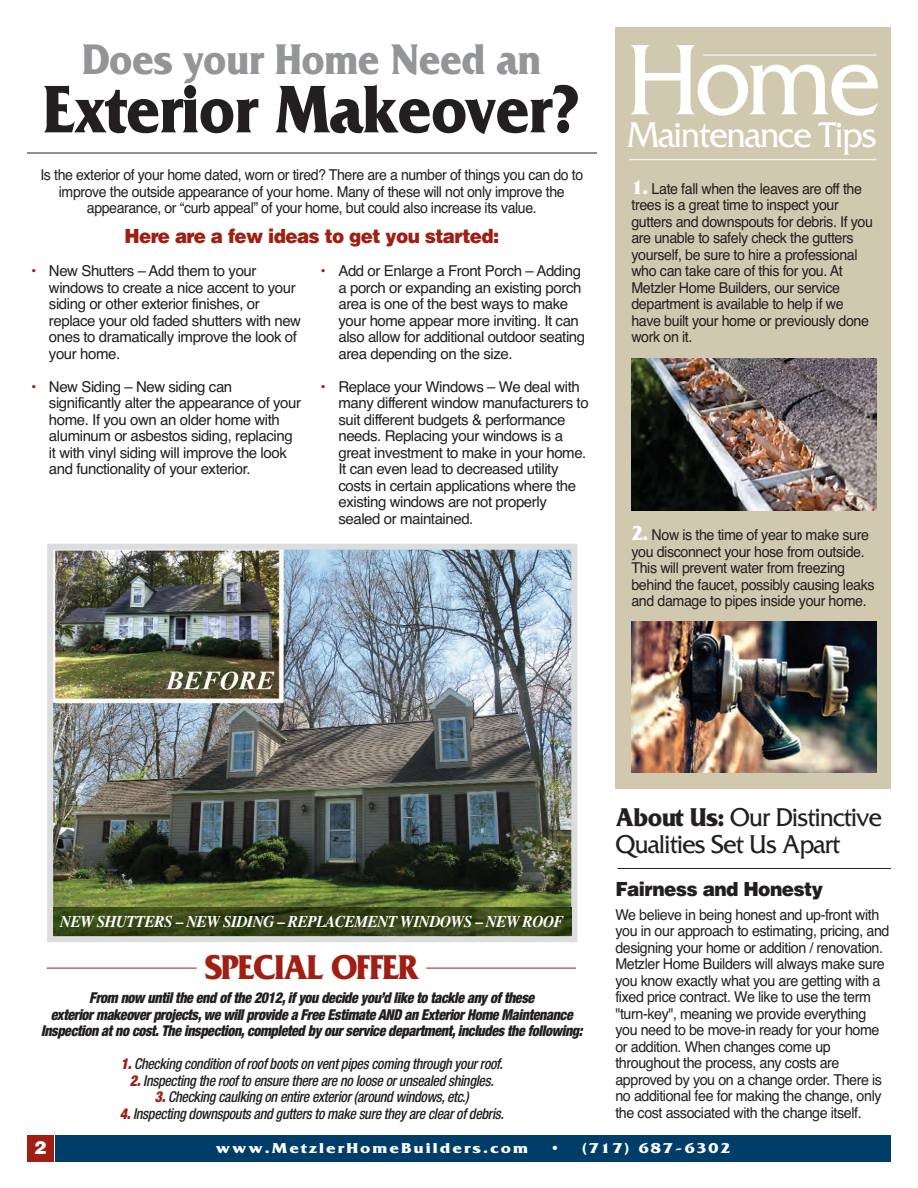
<style>
.page{position:relative;width:918px;height:1188px;background:#fff}
.page>*{position:absolute;margin:0;border:0;box-sizing:border-box;transform-origin:0 0}
.t1{font:105px "Friz Quadrata";color:#fff;scale:.93 1}
.t2{font:700 70.5px "Friz Quadrata";letter-spacing:-.01em;color:#231f20;scale:.9 1}
.t3{font:700 45px "Friz Quadrata";letter-spacing:-.01em;color:#939598;scale:.9 1}
.t4{font:37.5px "Friz Quadrata";letter-spacing:-.03em;color:#fff;scale:.93 1}
.t5{font:700 36px "Friz Quadrata";letter-spacing:-.03em;color:#a01e12;scale:.93 1}
.t6{font:27px/27px "Friz Quadrata";letter-spacing:-.03em;color:#231f20;scale:.93 1}
.t7{font:900 19.5px "Helvetica";letter-spacing:-.035em;color:#a01e12;scale:.94 1}
.t8{font:900 19.5px "Helvetica";letter-spacing:-.035em;color:#231f20;scale:.95 1}
.t9{font:900 18px "Helvetica";color:#fff}
.t10{font:italic 700 16.5px "Times";letter-spacing:-.03em;color:#fff;scale:.93 1}
.t11{font:15px/16.5px "Helvetica";letter-spacing:-.03em;color:#231f20;scale:.95 1}
.t12{font:15px/16.5px "Helvetica";letter-spacing:-.03em;color:#231f20}
.t13{font:italic 500 condensed 15px "Helvetica Neue";letter-spacing:-.02em;color:#231f20;scale:.93 1}
.t14{font:italic 900 condensed 15px/16.5px "Helvetica Neue";letter-spacing:-.025em;color:#231f20;text-align:center;scale:.93 1}
.t15{font:15px/16.5px "Helvetica";letter-spacing:-.03em;color:#231f20;text-align:center;scale:.94 1}
.t16{font:700 15px "Friz Quadrata";letter-spacing:.11em;color:#fff;scale:1.19 1}
.t17{font:700 15px "Friz Quadrata";letter-spacing:.11em;color:#fff}
.s1{color:#a01e12}
.s2{font-family:"Friz Quadrata";font-weight:700;font-size:21px;color:#fff}
.s3{font-weight:900;color:#a01e12}
.s4{font-weight:700}
</style>
<div class="page">
<div style="left:616px;top:27px;width:275px;height:761px;background:#d1c9af"></div>
<img style="left:54px;top:551px;width:516px;height:357px">
<div style="left:47px;top:544px;width:530px;height:398px;border:6px solid #dcdddf"></div>
<div style="left:27px;top:1135px;width:27px;height:27px;background:#a01e12"></div>
<div style="left:56px;top:1135px;width:835px;height:27px;background:#003e69"></div>
<hr style="left:27px;top:153px;width:570px;height:1px;background:#231f20">
<hr style="left:47px;top:968px;width:150px;height:1px;background:#a01e12">
<hr style="left:426px;top:968px;width:150px;height:1px;background:#a01e12">
<hr style="left:703px;top:55px;width:173px;height:1px;background:#fff">
<hr style="left:629px;top:159px;width:247px;height:1px;background:#fff">
<hr style="left:617px;top:868px;width:274px;height:1px;background:#231f20">
<img style="left:632px;top:359px;width:245px;height:152px">
<img style="left:632px;top:621px;width:245px;height:152px">
<img style="left:53px;top:908px;width:518px;height:28px">
<h3 class="t3" style="left:82px;top:43px;width:512px">Does your Home Need an</h3>
<h2 class="t2" style="left:43px;top:85px;width:598px">Exterior Makeover?</h2>
<p class="t15" style="left:40px;top:168px;width:579px">Is the exterior of your home dated, worn or tired? There are a number of things you can do to improve the outside appearance of your home. Many of these will not only improve the appearance, or “curb appeal” of your home, but could also increase its value.</p>
<h3 class="t7" style="left:125px;top:229px;width:400px">Here are a few ideas to get you started:</h3>
<p class="t12" style="left:49px;top:264px;width:254px;text-indent:-19px"><span class="s1">•</span> New Shutters – Add them to your windows to create a nice accent to your siding or other exterior finishes, or replace your old faded shutters with new ones to dramatically improve the look of your home.</p>
<p class="t12" style="left:49px;top:380px;width:254px;text-indent:-19px"><span class="s1">•</span> New Siding – New siding can significantly alter the appearance of your home. If you own an older home with aluminum or asbestos siding, replacing it with vinyl siding will improve the look and functionality of your exterior.</p>
<p class="t12" style="left:338px;top:264px;width:248px;text-indent:-19px"><span class="s1">•</span> Add or Enlarge a Front Porch – Adding a porch or expanding an existing porch area is one of the best ways to make your home appear more inviting. It can also allow for additional outdoor seating area depending on the size.</p>
<p class="t12" style="left:338px;top:380px;width:252px;text-indent:-19px"><span class="s1">•</span> Replace your Windows – We deal with many different window manufacturers to suit different budgets &amp; performance needs. Replacing your windows is a great investment to make in your home.<br>It can even lead to decreased utility costs in certain applications where the existing windows are not properly sealed or maintained.</p>
<h1 class="t1" style="left:628px;top:44px;width:273px">Home</h1>
<h3 class="t4" style="left:628px;top:122px;width:269px">Maintenance Tips</h3>
<p class="t11" style="left:631px;top:182px;width:256px"><span class="s2">1.</span> Late fall when the leaves are off the trees is a great time to inspect your gutters and downspouts for debris. If you are unable to safely check the gutters yourself, be sure to hire a professional who can take care of this for you. At Metzler Home Builders, our service department is available to help if we have built your home or previously done work on it.</p>
<p class="t11" style="left:631px;top:528px;width:257px"><span class="s2">2.</span> Now is the time of year to make sure you disconnect your hose from outside.<br>This will prevent water from freezing behind the faucet, possibly causing leaks and damage to pipes inside your home.</p>
<p class="t10" style="left:60px;top:915px;width:543px">NEW SHUTTERS – NEW SIDING – REPLACEMENT WINDOWS – NEW ROOF</p>
<h3 class="t5" style="left:205px;top:955px;width:232px">SPECIAL OFFER</h3>
<p class="t14" style="left:41px;top:991px;width:587px">From now untilthe end of the 2012,if you decide you’d like to tackle any of these exteriormakeoverprojects,we willprovide a Free Estimate AND an ExteriorHome Maintenance<br>Inspection at no cost.The inspection,completed by ourservice department,includes the following:</p>
<p class="t13" style="left:121px;top:1058px;width:415px"><span class="s3">1.</span> Checking condition of roof boots on vent pipes coming through yourroof.</p>
<p class="t13" style="left:130px;top:1075px;width:395px"><span class="s3">2.</span> Inspecting the roof to ensure there are no loose orunsealed shingles.</p>
<p class="t13" style="left:155px;top:1091px;width:339px"><span class="s3">3.</span> Checking caulking on entire exterior(around windows,etc.)</p>
<p class="t13" style="left:120px;top:1108px;width:417px"><span class="s3">4.</span> Inspecting downspouts and gutters to make sure they are clearof debris.</p>
<h3 class="t6" style="left:616px;top:806px;width:288px"><span class="s4">About Us:</span> Our Distinctive<br>Qualities Set Us Apart</h3>
<h3 class="t8" style="left:615px;top:882px;width:220px">Fairness and Honesty</h3>
<p class="t11" style="left:615px;top:908px;width:290px">We believe in being honest and up-front with you in our approach to estimating, pricing, and designing your home or addition / renovation.<br>Metzler Home Builders will always make sure you know exactly what you are getting with a fixed price contract. We like to use the term "turn-key", meaning we provide everything you need to be move-in ready for your home or addition. When changes come up throughout the process, any costs are approved by you on a change order. There is no additional fee for making the change, only the cost associated with the change itself.</p>
<p class="t9" style="left:34px;top:1141px;width:14px">2</p>
<p class="t16" style="left:216px;top:1142px;width:264px">www.MetzlerHomeBuilders.com</p>
<p class="t17" style="left:552px;top:1142px;width:180px">• (717) 687-6302</p>
</div>
